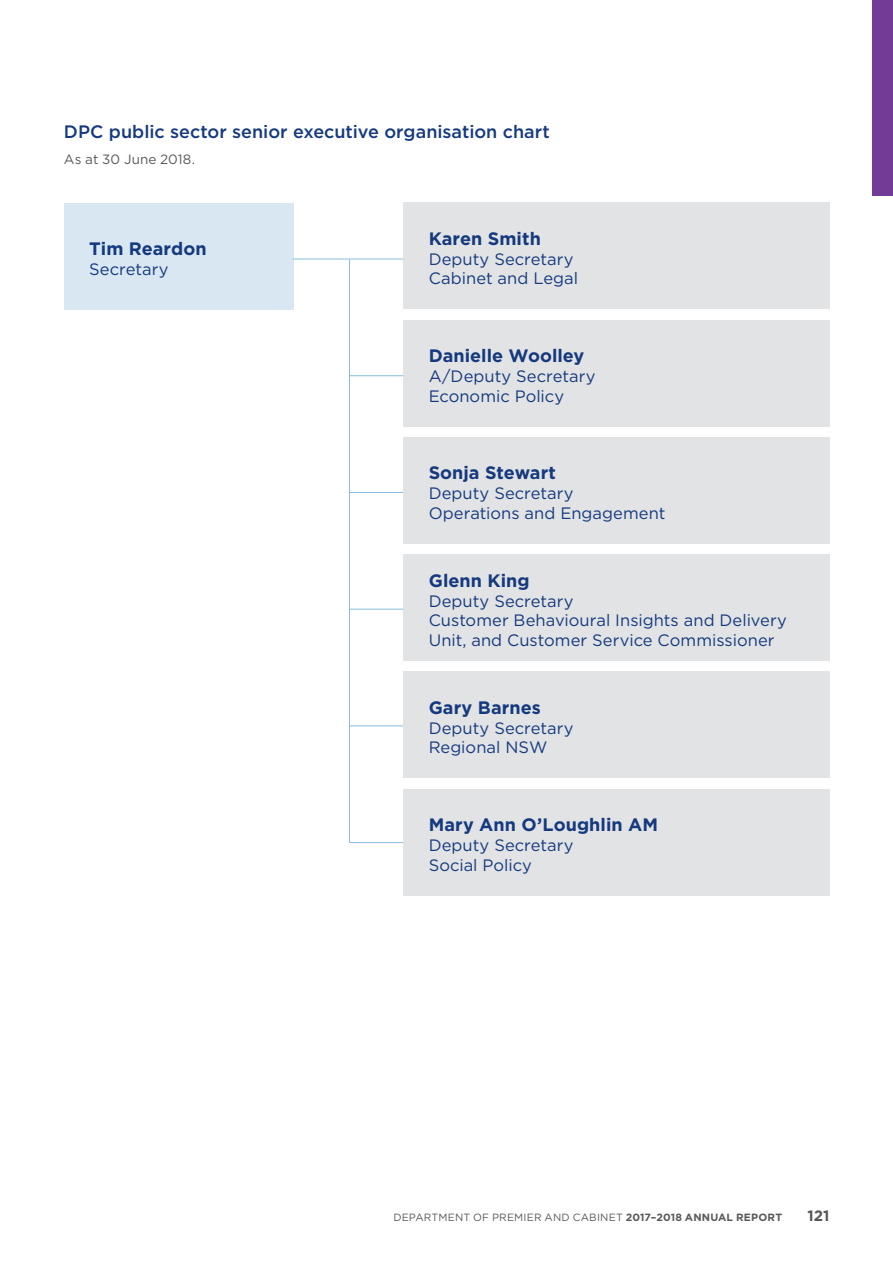
<style>
.page{position:relative;width:893px;height:1263px;background:#fff}
.page>*{position:absolute;margin:0;border:0;box-sizing:border-box;transform-origin:0 0}
.t1{font:700 18px "Gotham";letter-spacing:.005em;color:#15397f}
.t2{font:500 18px "Gotham";color:#15397f}
.t3{font:16.5px/19.8px "Gotham";letter-spacing:.005em;color:#15397f}
.t4{font:700 15px "Gotham";color:#58595b}
.t5{font:13.5px "Gotham";letter-spacing:.005em;color:#58595b}
.t6{font:10.5px "Gotham";letter-spacing:.02em;color:#58595b}
.s1{font-weight:700}
</style>
<div class="page">
<div style="left:64px;top:203px;width:229px;height:106px;background:#d8e7f2"></div>
<div style="left:403px;top:203px;width:426px;height:106px;background:#e2e3e4"></div>
<div style="left:403px;top:320px;width:426px;height:106px;background:#e2e3e4"></div>
<div style="left:403px;top:437px;width:426px;height:107px;background:#e2e3e4"></div>
<div style="left:403px;top:554px;width:426px;height:107px;background:#e2e3e4"></div>
<div style="left:403px;top:672px;width:426px;height:106px;background:#e2e3e4"></div>
<div style="left:403px;top:789px;width:426px;height:106px;background:#e2e3e4"></div>
<hr style="left:293px;top:259px;width:110px;height:1px;background:#85bddd">
<hr style="left:349px;top:375px;width:54px;height:1px;background:#85bddd">
<hr style="left:349px;top:492px;width:54px;height:1px;background:#85bddd">
<hr style="left:349px;top:609px;width:54px;height:1px;background:#85bddd">
<hr style="left:349px;top:725px;width:54px;height:1px;background:#85bddd">
<hr style="left:349px;top:842px;width:54px;height:1px;background:#85bddd">
<hr style="left:349px;top:260px;width:1px;height:582px;background:#85bddd">
<div style="left:872px;top:0;width:21px;height:196px;background:#733a96"></div>
<h4 class="t2" style="left:64px;top:119px;width:487px">DPC public sector senior executive organisation chart</h4>
<p class="t5" style="left:64px;top:151px;width:133px">As at 30 June 2018.</p>
<p class="t1" style="left:89px;top:237px;width:119px">Tim Reardon</p>
<p class="t3" style="left:89px;top:259px;width:81px">Secretary</p>
<p class="t1" style="left:429px;top:226px;width:114px">Karen Smith</p>
<p class="t3" style="left:429px;top:248px;width:151px">Deputy Secretary<br>Cabinet and Legal</p>
<p class="t1" style="left:429px;top:344px;width:157px">Danielle Woolley</p>
<p class="t3" style="left:429px;top:366px;width:168px">A/Deputy Secretary<br>Economic Policy</p>
<p class="t1" style="left:429px;top:461px;width:129px">Sonja Stewart</p>
<p class="t3" style="left:429px;top:483px;width:238px">Deputy Secretary<br>Operations and Engagement</p>
<p class="t1" style="left:429px;top:568px;width:103px">Glenn King</p>
<p class="t3" style="left:429px;top:590px;width:360px">Deputy Secretary<br>Customer Behavioural Insights and Delivery<br>Unit, and Customer Service Commissioner</p>
<p class="t1" style="left:429px;top:695px;width:114px">Gary Barnes</p>
<p class="t3" style="left:429px;top:718px;width:146px">Deputy Secretary<br>Regional NSW</p>
<p class="t1" style="left:429px;top:813px;width:231px">Mary Ann O’Loughlin AM</p>
<p class="t3" style="left:429px;top:835px;width:146px">Deputy Secretary<br>Social Policy</p>
<p class="t6" style="left:393px;top:1211px;width:390px">DEPARTMENT OF PREMIER AND CABINET <span class="s1">2017–2018 ANNUAL REPORT</span></p>
<p class="t4" style="left:808px;top:1205px;width:23px">121</p>
</div>
